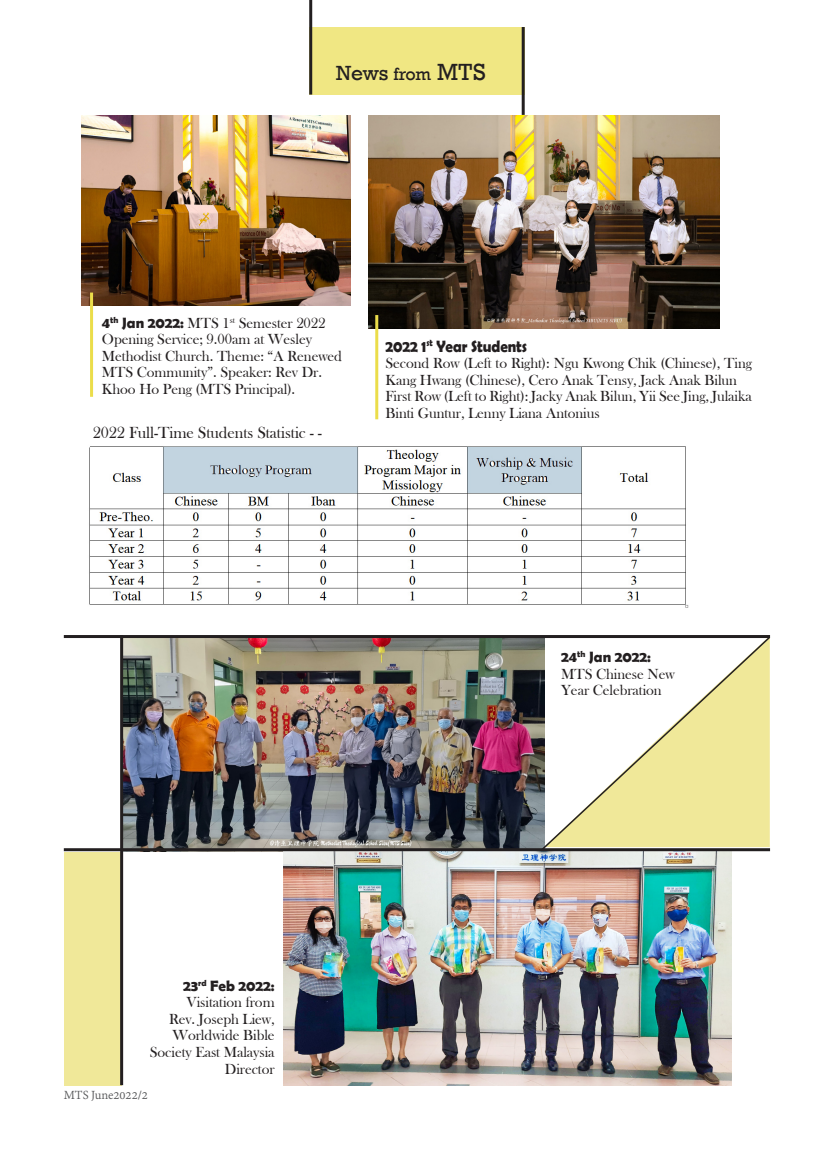
<style>
.page{position:relative;width:834px;height:1149px;background:#fff}
.page>*{position:absolute;margin:0;border:0;box-sizing:border-box;transform-origin:0 0}
.t1{font:21px "Rockwell";color:#231f20}
.t2{font:16.5px "Bask Old Face";letter-spacing:-.005em;color:#231f20}
.t3{font:700 16.5px "Berlin Sans FB Demi";letter-spacing:-.005em;color:#231f20;scale:.91 1}
.t4{font:15px/16.5px "Bask Old Face";letter-spacing:-.005em;color:#231f20}
.t5{font:700 15px "Berlin Sans FB Demi";letter-spacing:-.005em;color:#231f20}
.t6{font:13.5px "Adobe Devanagari";letter-spacing:-.005em;color:#57585a}
.s1{font-size:18px}
.s2{font-size:24px}
.s3{font-family:"Berlin Sans FB Demi";font-weight:700}
</style>
<div class="page">
<div style="left:65px;top:851px;width:57px;height:233px;background:#f0e899"></div>
<div style="left:309px;top:27px;width:215px;height:67px;background:#f0e783"></div>
<img style="left:82px;top:115px;width:268px;height:190px">
<img style="left:369px;top:116px;width:350px;height:212px">
<img style="left:89px;top:446px;width:599px;height:162px">
<hr style="left:375px;top:315px;width:3px;height:104px;background:#ebdd4b">
<img style="left:124px;top:638px;width:414px;height:209px">
<img style="left:284px;top:850px;width:447px;height:234px">
<hr style="left:309px;top:0;width:3px;height:94px;background:#231f20">
<hr style="left:521px;top:27px;width:3px;height:88px;background:#231f20">
<hr style="left:64px;top:634px;width:706px;height:3px;background:#231f20">
<hr style="left:64px;top:847px;width:706px;height:3px;background:#231f20">
<hr style="left:120px;top:634px;width:3px;height:450px;background:#231f20">
<svg style="left:538px;top:635px;width:233px;height:217px"></svg>
<hr style="left:90px;top:292px;width:3px;height:104px;background:#ebdd4b">
<p class="t1" style="left:336px;top:61px;width:151px">News <span class="s1">from</span> <span class="s2">MTS</span></p>
<p class="t4" style="left:102px;top:315px;width:242px"><span class="s3">4</span><sup>th</sup> <span class="s3">Jan 2022:</span> MTS 1<sup>st</sup> Semester 2022<br>Opening Service; 9.00am at Wesley Methodist Church. Theme: “A Renewed MTS Community”. Speaker: Rev Dr.<br>Khoo Ho Peng (MTS Principal).</p>
<p class="t2" style="left:93px;top:423px;width:231px">2022 Full-Time Students Statistic - -</p>
<p class="t3" style="left:385px;top:336px;width:157px">2022 1<sup>st</sup> Year Students</p>
<p class="t4" style="left:385px;top:355px;width:368px">Second Row (Left to Right): Ngu Kwong Chik (Chinese), Ting<br>Kang Hwang (Chinese), Cero Anak Tensy, Jack Anak Bilun</p>
<p class="t4" style="left:385px;top:388px;width:368px">First Row (Left to Right): Jacky Anak Bilun, Yii See Jing, Julaika<br>Binti Guntur, Lenny Liana Antonius</p>
<p class="t5" style="left:561px;top:648px;width:91px">24<sup>th</sup> Jan 2022:</p>
<p class="t4" style="left:561px;top:665px;width:115px">MTS Chinese New<br>Year Celebration</p>
<p class="t5" style="left:183px;top:976px;width:93px">23<sup>rd</sup> Feb 2022:</p>
<p class="t4" style="left:150px;top:994px;width:126px;text-align:right">Visitation from<br>Rev. Joseph Liew,<br>Worldwide Bible<br>Society East Malaysia<br>Director</p>
<p class="t6" style="left:64px;top:1087px;width:86px">MTS June2022/2</p>
</div>
